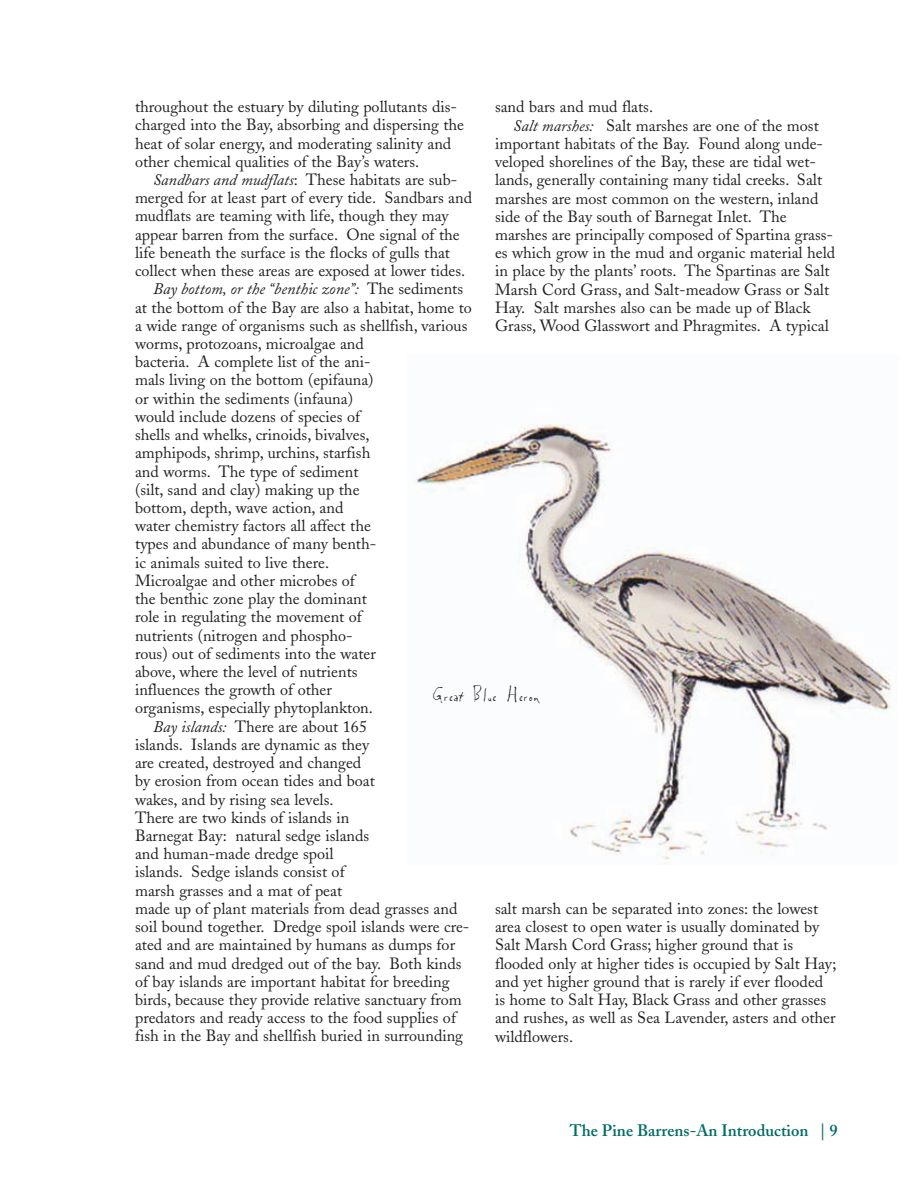
<style>
.page{position:relative;width:918px;height:1188px;background:#fff}
.page>*{position:absolute;margin:0;border:0;box-sizing:border-box;transform-origin:0 0}
.t1{font:21px "Rougfhouse";color:#231f20}
.t2{font:600 16.5px "Adobe Caslon";color:#006c64}
.t3{font:16.2px/18.1px "Adobe Caslon";color:#231f20}
.t4{font:italic 16.2px "Adobe Caslon";color:#231f20}
.s1{font-style:italic}
.s2{font-style:normal}
</style>
<div class="page">
<img style="left:415px;top:424px;width:478px;height:436px">
<p class="t3" style="left:135px;top:100px;width:331px">throughout the estuary by diluting pollutants dis&shy;charged into the Bay, absorbing and dispersing the heat of solar energy, and moderating salinity and other chemical qualities of the Bay’s waters.</p>
<p class="t3" style="left:153px;top:172px;width:306px"><span class="s1">Sandbars and mudflats</span>: These habitats are sub-</p>
<p class="t3" style="left:135px;top:191px;width:339px">merged for at least part of every tide. Sandbars and</p>
<p class="t3" style="left:135px;top:209px;width:315px">mudflats are teaming with life, though they may</p>
<p class="t3" style="left:135px;top:227px;width:326px">appear barren from the surface. One signal of the</p>
<p class="t3" style="left:135px;top:245px;width:317px">life beneath the surface is the flocks of gulls that</p>
<p class="t3" style="left:135px;top:264px;width:332px">collect when these areas are exposed at lower tides.</p>
<p class="t4" style="left:153px;top:284px;width:312px">Bay bottom, or the “benthic zone”: <span class="s2">The sediments</span></p>
<p class="t3" style="left:135px;top:300px;width:338px">at the bottom of the Bay are also a habitat, home to</p>
<p class="t3" style="left:135px;top:318px;width:334px">a wide range of organisms such as shellfish, various</p>
<p class="t3" style="left:135px;top:336px;width:230px">worms, protozoans, microalgae and</p>
<p class="t3" style="left:135px;top:355px;width:237px">bacteria. A complete list of the ani-</p>
<p class="t3" style="left:135px;top:373px;width:240px">mals living on the bottom (epifauna)</p>
<p class="t3" style="left:135px;top:391px;width:219px">or within the sediments (infauna)</p>
<p class="t3" style="left:135px;top:409px;width:227px">would include dozens of species of</p>
<p class="t3" style="left:135px;top:428px;width:236px">shells and whelks, crinoids, bivalves,</p>
<p class="t3" style="left:135px;top:446px;width:237px">amphipods, shrimp, urchins, starfish</p>
<p class="t3" style="left:135px;top:464px;width:225px">and worms. The type of sediment</p>
<p class="t3" style="left:135px;top:482px;width:226px">(silt, sand and clay) making up the</p>
<p class="t3" style="left:135px;top:500px;width:210px">bottom, depth, wave action, and</p>
<p class="t3" style="left:135px;top:519px;width:237px">water chemistry factors all affect the</p>
<p class="t3" style="left:135px;top:537px;width:243px">types and abundance of many benth-</p>
<p class="t3" style="left:135px;top:555px;width:196px">ic animals suited to live there.</p>
<p class="t3" style="left:135px;top:573px;width:221px">Microalgae and other microbes of</p>
<p class="t3" style="left:135px;top:592px;width:233px">the benthic zone play the dominant</p>
<p class="t3" style="left:135px;top:610px;width:228px">role in regulating the movement of</p>
<p class="t3" style="left:135px;top:628px;width:219px">nutrients (nitrogen and phospho-</p>
<p class="t3" style="left:135px;top:646px;width:242px">rous) out of sediments into the water</p>
<p class="t3" style="left:135px;top:664px;width:224px">above, where the level of nutrients</p>
<p class="t3" style="left:135px;top:683px;width:198px">influences the growth of other</p>
<p class="t3" style="left:135px;top:701px;width:239px">organisms, especially phytoplankton.</p>
<p class="t3" style="left:153px;top:719px;width:216px"><span class="s1">Bay islands:</span> There are about 165</p>
<p class="t3" style="left:135px;top:737px;width:236px">islands. Islands are dynamic as they</p>
<p class="t3" style="left:135px;top:756px;width:228px">are created, destroyed and changed</p>
<p class="t3" style="left:135px;top:774px;width:241px">by erosion from ocean tides and boat</p>
<p class="t3" style="left:135px;top:792px;width:200px">wakes, and by rising sea levels.</p>
<p class="t3" style="left:135px;top:810px;width:216px">There are two kinds of islands in</p>
<p class="t3" style="left:135px;top:828px;width:236px">Barnegat Bay: natural sedge islands</p>
<p class="t3" style="left:135px;top:847px;width:200px">and human-made dredge spoil</p>
<p class="t3" style="left:135px;top:865px;width:211px">islands. Sedge islands consist of</p>
<p class="t3" style="left:135px;top:883px;width:209px">marsh grasses and a mat of peat</p>
<p class="t3" style="left:135px;top:901px;width:324px">made up of plant materials from dead grasses and</p>
<p class="t3" style="left:135px;top:920px;width:336px">soil bound together. Dredge spoil islands were cre-</p>
<p class="t3" style="left:135px;top:938px;width:322px">ated and are maintained by humans as dumps for</p>
<p class="t3" style="left:135px;top:956px;width:328px">sand and mud dredged out of the bay. Both kinds</p>
<p class="t3" style="left:135px;top:974px;width:316px">of bay islands are important habitat for breeding</p>
<p class="t3" style="left:135px;top:992px;width:328px">birds, because they provide relative sanctuary from</p>
<p class="t3" style="left:135px;top:1011px;width:322px">predators and ready access to the food supplies of</p>
<p class="t3" style="left:135px;top:1029px;width:330px">fish in the Bay and shellfish buried in surrounding</p>
<p class="t3" style="left:495px;top:100px;width:160px">sand bars and mud flats.</p>
<p class="t3" style="left:513px;top:118px;width:307px"><span class="s1">Salt marshes:</span> Salt marshes are one of the most</p>
<p class="t3" style="left:495px;top:136px;width:330px">important habitats of the Bay. Found along unde-</p>
<p class="t3" style="left:495px;top:155px;width:323px">veloped shorelines of the Bay, these are tidal wet-</p>
<p class="t3" style="left:495px;top:173px;width:329px">lands, generally containing many tidal creeks. Salt</p>
<p class="t3" style="left:495px;top:191px;width:325px">marshes are most common on the western, inland</p>
<p class="t3" style="left:495px;top:209px;width:293px">side of the Bay south of Barnegat Inlet. The</p>
<p class="t3" style="left:495px;top:227px;width:340px">marshes are principally composed of Spartina grass-</p>
<p class="t3" style="left:495px;top:246px;width:342px">es which grow in the mud and organic material held</p>
<p class="t3" style="left:495px;top:264px;width:336px">in place by the plants’ roots. The Spartinas are Salt</p>
<p class="t3" style="left:495px;top:282px;width:336px">Marsh Cord Grass, and Salt-meadow Grass or Salt</p>
<p class="t3" style="left:495px;top:300px;width:317px">Hay. Salt marshes also can be made up of Black</p>
<p class="t3" style="left:495px;top:319px;width:335px">Grass, Wood Glasswort and Phragmites. A typical</p>
<p class="t1" style="left:432px;top:686px;width:109px">Great Blue Heron</p>
<p class="t3" style="left:495px;top:901px;width:343px">salt marsh can be separated into zones: the lowest area closest to open water is usually dominated by Salt Marsh Cord Grass; higher ground that is flooded only at higher tides is occupied by Salt Hay; and yet higher ground that is rarely if ever flooded is home to Salt Hay, Black Grass and other grasses and rushes, as well as Sea Lavender, asters and other wildflowers.</p>
<p class="t2" style="left:570px;top:1125px;width:269px">The Pine Barrens-An Introduction | 9</p>
</div>
